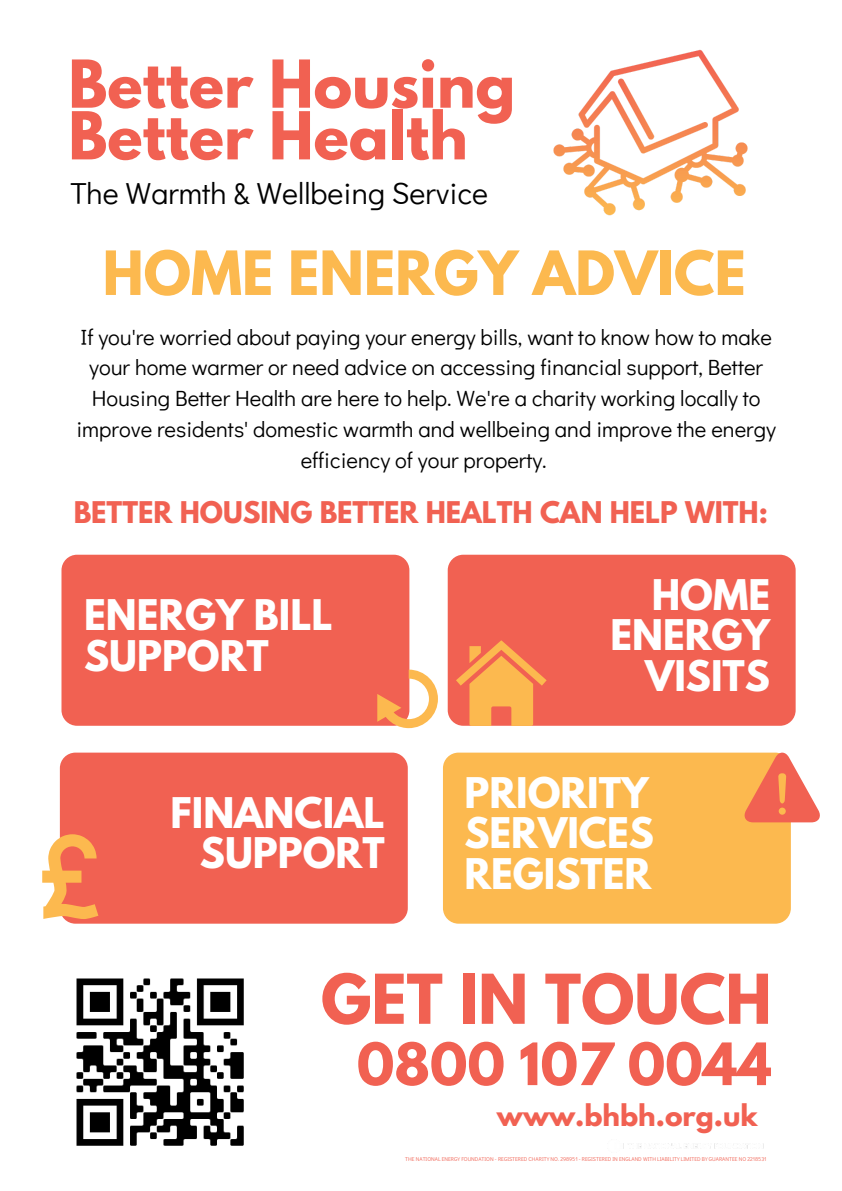
<style>
.page{position:relative;width:842px;height:1191px;background:#fff}
.page>*{position:absolute;margin:0;border:0;box-sizing:border-box;transform-origin:0 0}
.t1{font:700 60.8px "League Spartan";color:#f16152}
.t2{font:700 58.4px/51.7px "League Spartan";color:#f16152}
.t3{font:700 53.9px "League Spartan";color:#fcb94f}
.t4{font:700 51.7px "League Spartan";color:#f16152}
.t5{font:700 37.4px/40.4px "League Spartan";color:#fff;text-align:right}
.t6{font:30.4px "Didact Gothic";color:#000}
.t7{font:700 26.5px "League Spartan";color:#f16152}
.t8{font:22px/30.7px "Didact Gothic";color:#000;text-align:center}
.t9{font:5.5px "Didact Gothic";color:#f16152}
</style>
<div class="page">
<img style="left:553px;top:49px;width:195px;height:167px">
<img style="left:623px;top:1143px;width:141px;height:6px">
<div style="left:61px;top:554px;width:348px;height:171px;background:#f16152;border-radius:16px"></div>
<svg style="left:377px;top:669px;width:61px;height:59px"></svg>
<div style="left:60px;top:752px;width:348px;height:171px;background:#f16152;border-radius:16px"></div>
<svg style="left:42px;top:834px;width:56px;height:84px"></svg>
<div style="left:443px;top:752px;width:348px;height:171px;background:#fcb94f;border-radius:16px"></div>
<svg style="left:744px;top:752px;width:76px;height:70px"></svg>
<div style="left:448px;top:554px;width:348px;height:171px;background:#f16152;border-radius:16px"></div>
<svg style="left:456px;top:640px;width:91px;height:85px"></svg>
<img style="left:76px;top:978px;width:168px;height:168px">
<h2 class="t2" style="left:68px;top:66px;width:448px">Better Housing<br>Better Health</h2>
<h3 class="t6" style="left:70px;top:172px;width:419px">The Warmth &amp; Wellbeing Service</h3>
<h3 class="t3" style="left:103px;top:246px;width:645px">HOME ENERGY ADVICE</h3>
<p class="t8" style="left:76px;top:320px;width:701px">If you're worried about paying your energy bills, want to know how to make your home warmer or need advice on accessing financial support, Better Housing Better Health are here to help. We're a charity working locally to improve residents' domestic warmth and wellbeing and improve the energy efficiency of your property.</p>
<p class="t7" style="left:74px;top:499px;width:696px">BETTER HOUSING BETTER HEALTH CAN HELP WITH:</p>
<h3 class="t5" style="left:84px;top:599px;width:250px;text-align:left">ENERGY BILL<br>SUPPORT</h3>
<h3 class="t5" style="left:171px;top:797px;width:216px">FINANCIAL<br>SUPPORT</h3>
<h3 class="t5" style="left:610px;top:579px;width:161px">HOME<br>ENERGY<br>VISITS</h3>
<h3 class="t5" style="left:464px;top:777px;width:191px;text-align:left">PRIORITY<br>SERVICES<br>REGISTER</h3>
<h1 class="t1" style="left:321px;top:968px;width:452px">GET IN TOUCH</h1>
<h3 class="t4" style="left:357px;top:1038px;width:416px">0800 107 0044</h3>
<p class="t7" style="left:497px;top:1101px;width:262px">www.bhbh.org.uk</p>
<p class="t9" style="left:405px;top:1155px;width:363px">THE NATIONAL ENERGY FOUNDATION - REGISTERED CHARITY NO. 298951 - REGISTERED IN ENGLAND WITH LIABILITY LIMITED BY GUARANTEE NO 2218531</p>
</div>
